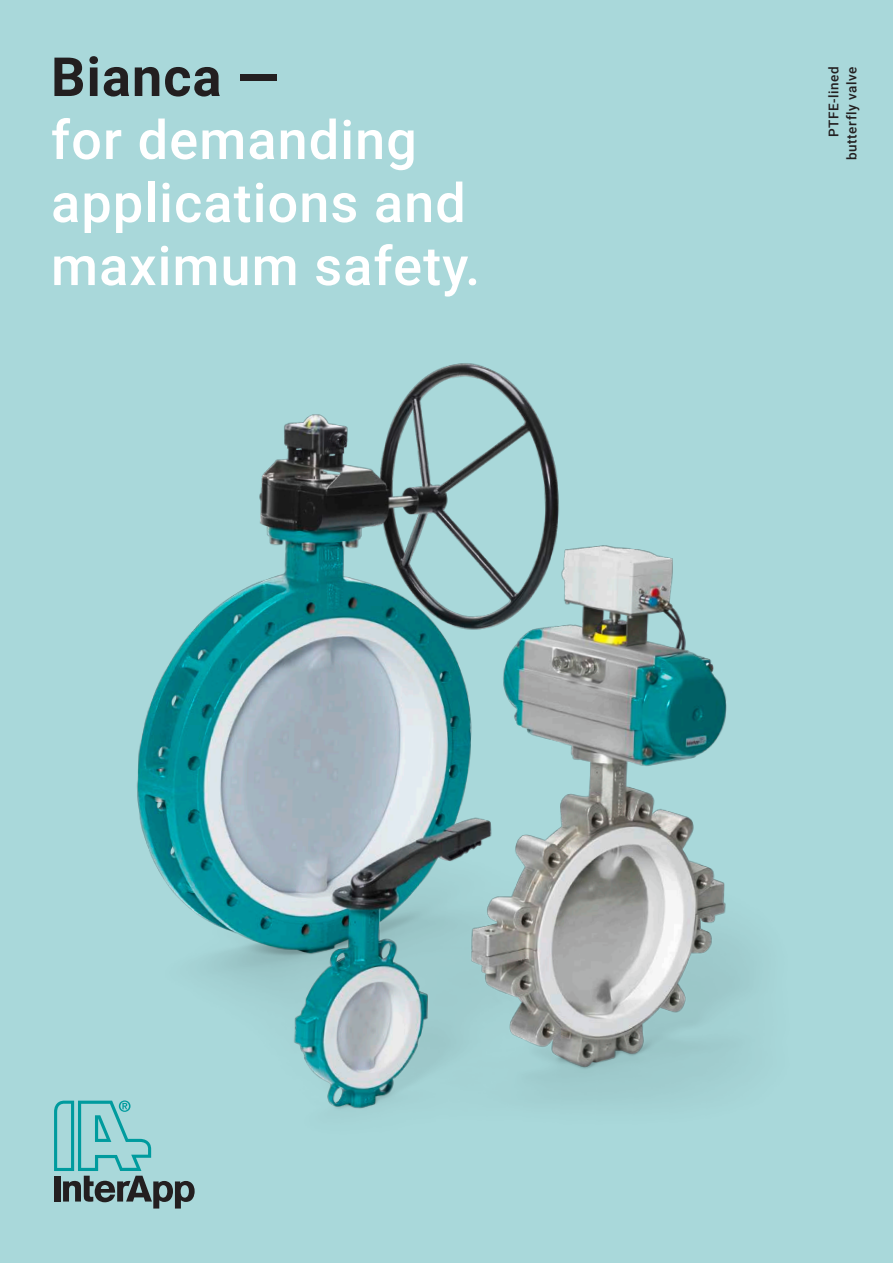
<style>
.page{position:relative;width:893px;height:1263px;background:#a9d8da}
.page>*{position:absolute;margin:0;border:0;box-sizing:border-box;transform-origin:0 0}
.t1{font:500 54px/63px "Roboto";letter-spacing:.02em;color:#fff}
.t2{font:700 54px "Roboto";letter-spacing:.02em;color:#231f20}
.t3{font:500 13.5px "Roboto";letter-spacing:.04em;color:#231f20}
</style>
<div class="page">
<img style="left:137px;top:363px;width:613px;height:846px">
<svg style="left:54px;top:1100px;width:141px;height:108px"></svg>
<p class="t2" style="left:51px;top:39px;width:229px">Bianca —</p>
<p class="t1" style="left:51px;top:106px;width:416px">for demanding applications and</p>
<p class="t1" style="left:51px;top:232px;width:431px">maximum safety.</p>
<p class="t3" style="left:824px;top:137px;width:72px;rotate:-90deg">PTFE-lined</p>
<p class="t3" style="left:842px;top:160px;width:95px;rotate:-90deg">butterfly valve</p>
</div>
